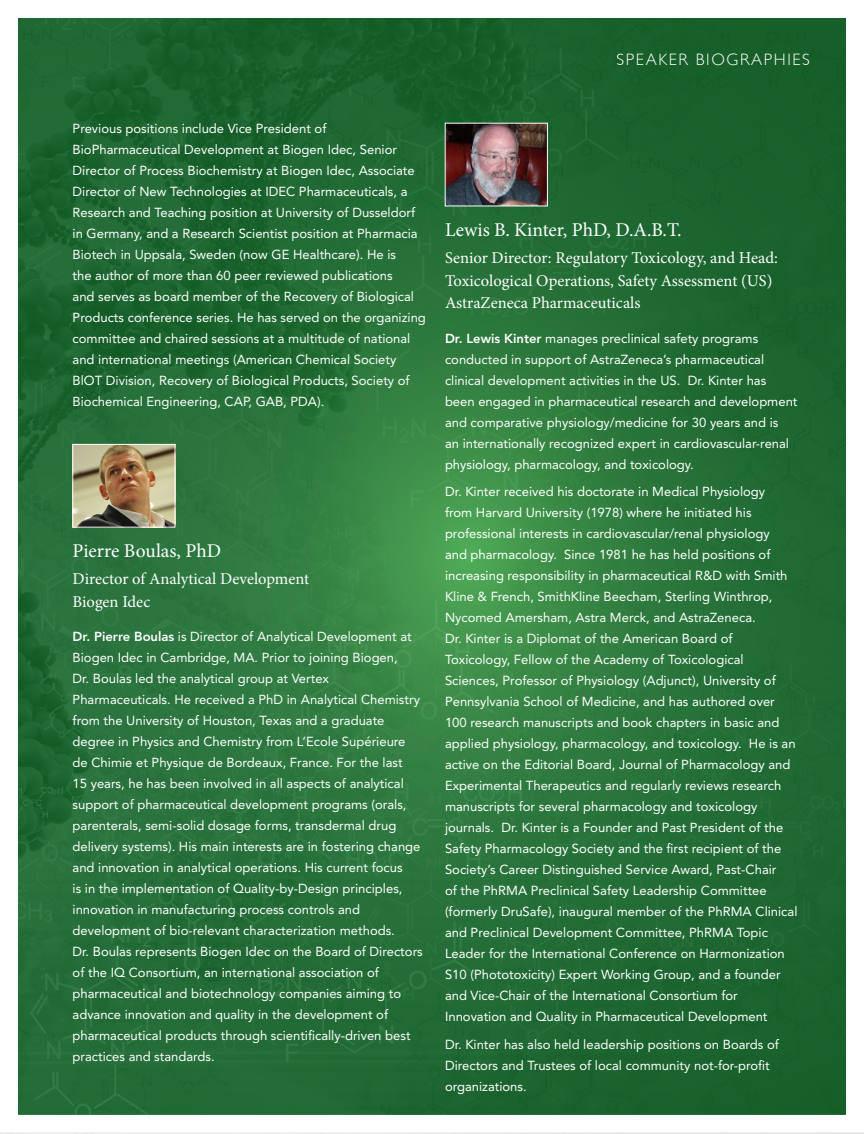
<style>
.page{position:relative;width:864px;height:1134px;background:#fff}
.page>*{position:absolute;margin:0;border:0;box-sizing:border-box;transform-origin:0 0}
.Bio_Name{font:19.5px "Minion Pro";color:#fff}
.BioTitle{font:16.5px/22.5px "Minion Pro";color:#fff}
.Paragraph_Style_2{font:300 16.5px "Gill Sans";letter-spacing:.1em;color:#fff}
.Bio_Copy{font:13.05px/21px "Avenir";color:#fff}
.s1{font-weight:800}
</style>
<div class="page">
<img style="left:0;top:19px;width:864px;height:1115px">
<img style="left:75px;top:446px;width:98px;height:79px">
<div style="left:73px;top:444px;width:102px;height:83px;border:1px solid #fff"></div>
<img style="left:447px;top:125px;width:99px;height:79px">
<div style="left:445px;top:123px;width:103px;height:83px;border:1px solid #fff"></div>
<p class="Paragraph_Style_2" style="left:617px;top:50px;width:195px">SPEAKER BIOGRAPHIES</p>
<p class="Bio_Copy" style="left:73px;top:118px;width:355px">Previous positions include Vice President of BioPharmaceutical Development at Biogen Idec, Senior Director of Process Biochemistry at Biogen Idec, Associate Director of New Technologies at IDEC Pharmaceuticals, a Research and Teaching position at University of Dusseldorf in Germany, and a Research Scientist position at Pharmacia Biotech in Uppsala, Sweden (now GE Healthcare). He is<br>the author of more than 60 peer reviewed publications<br>and serves as board member of the Recovery of Biological Products conference series. He has served on the organizing committee and chaired sessions at a multitude of national and international meetings (American Chemical Society BlOT Division, Recovery of Biological Products, Society of Biochemical Engineering, CAP, GAB, PDA).</p>
<p class="Bio_Name" style="left:73px;top:538px;width:150px">Pierre Boulas, PhD</p>
<p class="BioTitle" style="left:73px;top:568px;width:238px">Director of Analytical Development<br>Biogen Idec</p>
<p class="Bio_Copy" style="left:73px;top:626px;width:352px"><span class="s1">Dr. Pierre Boulas</span> is Director of Analytical Development at Biogen Idec in Cambridge, MA. Prior to joining Biogen,<br>Dr. Boulas led the analytical group at Vertex Pharmaceuticals. He received a PhD in Analytical Chemistry from the University of Houston, Texas and a graduate degree in Physics and Chemistry from L’Ecole Supérieure de Chimie et Physique de Bordeaux, France. For the last<br>15 years, he has been involved in all aspects of analytical support of pharmaceutical development programs (orals, parenterals, semi-solid dosage forms, transdermal drug delivery systems). His main interests are in fostering change and innovation in analytical operations. His current focus<br>is in the implementation of Quality-by-Design principles, innovation in manufacturing process controls and development of bio-relevant characterization methods.<br>Dr. Boulas represents Biogen Idec on the Board of Directors of the IQ Consortium, an international association of pharmaceutical and biotechnology companies aiming to advance innovation and quality in the development of pharmaceutical products through scientifically-driven best practices and standards.</p>
<p class="Bio_Name" style="left:445px;top:217px;width:238px">Lewis B. Kinter, PhD, D.A.B.T.</p>
<p class="BioTitle" style="left:445px;top:247px;width:334px">Senior Director: Regulatory Toxicology, and Head:<br>Toxicological Operations, Safety Assessment (US)<br>AstraZeneca Pharmaceuticals</p>
<p class="Bio_Copy" style="left:445px;top:328px;width:354px"><span class="s1">Dr. Lewis Kinter</span> manages preclinical safety programs conducted in support of AstraZeneca’s pharmaceutical clinical development activities in the US. Dr. Kinter has been engaged in pharmaceutical research and development and comparative physiology/medicine for 30 years and is<br>an internationally recognized expert in cardiovascular-renal physiology, pharmacology, and toxicology.</p>
<p class="Bio_Copy" style="left:445px;top:481px;width:354px">Dr. Kinter received his doctorate in Medical Physiology<br>from Harvard University (1978) where he initiated his professional interests in cardiovascular/renal physiology<br>and pharmacology. Since 1981 he has held positions of increasing responsibility in pharmaceutical R&amp;D with Smith Kline &amp; French, SmithKline Beecham, Sterling Winthrop, Nycomed Amersham, Astra Merck, and AstraZeneca.<br>Dr. Kinter is a Diplomat of the American Board of Toxicology, Fellow of the Academy of Toxicological Sciences, Professor of Physiology (Adjunct), University of Pennsylvania School of Medicine, and has authored over 100 research manuscripts and book chapters in basic and applied physiology, pharmacology, and toxicology. He is an active on the Editorial Board, Journal of Pharmacology and Experimental Therapeutics and regularly reviews research manuscripts for several pharmacology and toxicology journals. Dr. Kinter is a Founder and Past President of the Safety Pharmacology Society and the first recipient of the Society’s Career Distinguished Service Award, Past-Chair<br>of the PhRMA Preclinical Safety Leadership Committee (formerly DruSafe), inaugural member of the PhRMA Clinical and Preclinical Development Committee, PhRMA Topic Leader for the International Conference on Harmonization S10 (Phototoxicity) Expert Working Group, and a founder and Vice-Chair of the International Consortium for Innovation and Quality in Pharmaceutical Development</p>
<p class="Bio_Copy" style="left:445px;top:1034px;width:335px">Dr. Kinter has also held leadership positions on Boards of<br>Directors and Trustees of local community not-for-profit organizations.</p>
</div>
